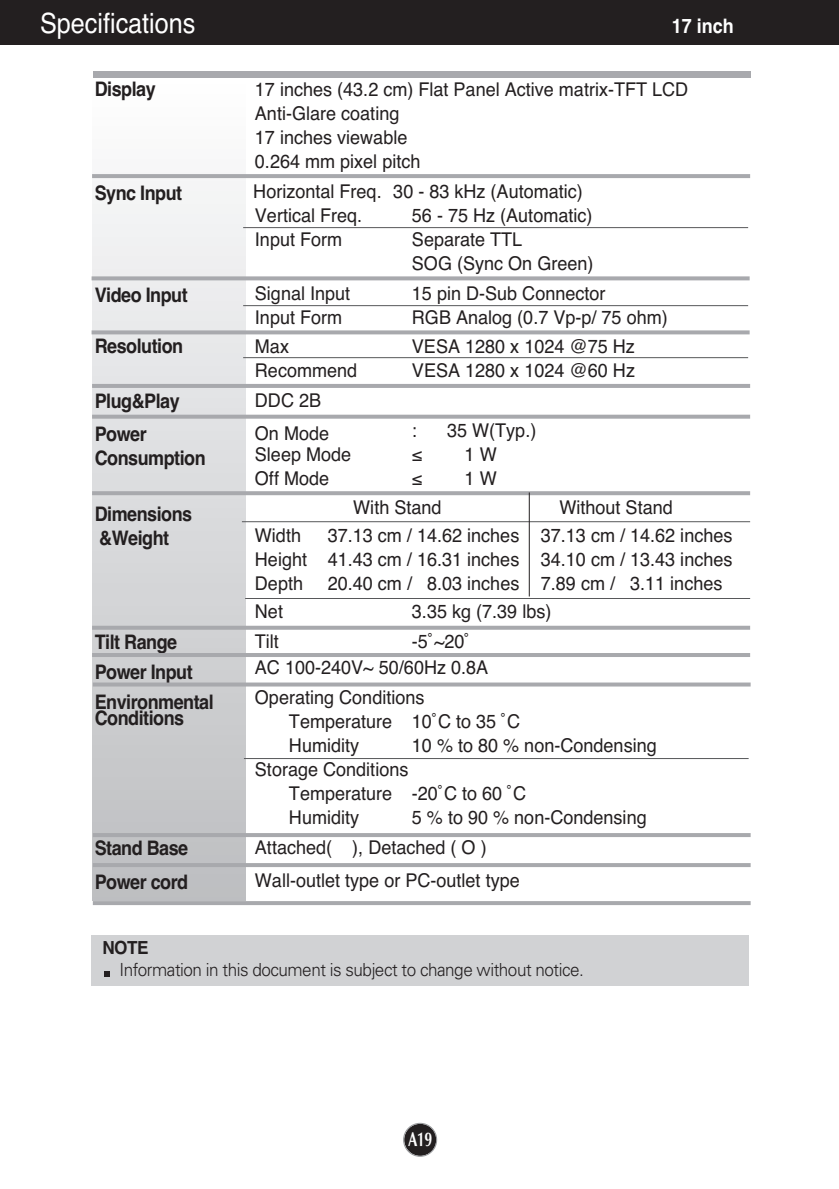
<style>
.page{position:relative;width:839px;height:1189px;background:#fff}
.page>*{position:absolute;margin:0;border:0;box-sizing:border-box;transform-origin:0 0}
.t1{font:28px "Helvetica";color:#fff;scale:.9 1}
.t2{font:700 20px/30.2px "Helvetica";letter-spacing:-.03em;color:#231f20;scale:.9 1}
.t3{font:700 20px "Helvetica";color:#fff;scale:.9 1}
.t4{font:700 20px "Optima";color:#fff;scale:.7 1}
.t5{font:19px/24px "Helvetica";color:#231f20;scale:.95 1}
.t6{font:300 18px "Univers";letter-spacing:-.03em;color:#231f20;scale:.95 1}
.t7{font:700 18px "Helvetica";color:#231f20;scale:.95 1}
</style>
<div class="page">
<div style="left:404px;top:1123px;width:32px;height:32px;background:#231f20;border-radius:50%"></div>
<div style="left:403px;top:1122px;width:34px;height:34px;border:1px solid #939598;border-radius:50%"></div>
<div style="left:0;top:0;width:839px;height:45px;background:#231f20"></div>
<div style="left:93px;top:79px;width:153px;height:822px;background:linear-gradient(to bottom,#fdfdfe,#bcbdc0)"></div>
<div style="left:91px;top:935px;width:657px;height:51px;background:#d1d2d4"></div>
<svg style="left:104px;top:971px;width:6px;height:5px"></svg>
<div style="left:93px;top:71px;width:657px;height:6px;background:#a8a9ad"></div>
<hr style="left:92px;top:174px;width:658px;height:4px;background:#a8a9ad">
<svg style="left:92px;top:276px;width:657px;height:4px;background:#b0b0b4"></svg>
<svg style="left:92px;top:330px;width:657px;height:4px;background:#b0b1b4"></svg>
<svg style="left:92px;top:415px;width:658px;height:4px;background:#aeafb2"></svg>
<svg style="left:92px;top:491px;width:658px;height:4px;background:#abacb0"></svg>
<svg style="left:92px;top:626px;width:658px;height:4px;background:#acadb1"></svg>
<hr style="left:243px;top:357px;width:505px;height:1px;background:#57585a">
<hr style="left:243px;top:227px;width:505px;height:1px;background:#57585a">
<hr style="left:243px;top:305px;width:505px;height:1px;background:#57585a">
<hr style="left:92px;top:653px;width:658px;height:4px;background:#a8a9ad">
<hr style="left:245px;top:598px;width:505px;height:1px;background:#57585a">
<hr style="left:242px;top:521px;width:508px;height:1px;background:#57585a">
<hr style="left:92px;top:384px;width:658px;height:4px;background:#a8a9ad">
<svg style="left:93px;top:682px;width:657px;height:4px;background:#b1b2b6"></svg>
<hr style="left:93px;top:833px;width:657px;height:4px;background:#a8a9ad">
<hr style="left:93px;top:863px;width:657px;height:4px;background:#a8a9ad">
<hr style="left:93px;top:901px;width:657px;height:4px;background:#a8a9ad">
<hr style="left:244px;top:758px;width:504px;height:1px;background:#57585a">
<hr style="left:529px;top:492px;width:1px;height:104px;background:#231f20">
<h1 class="t1" style="left:40px;top:13px;width:174px">Specifications</h1>
<p class="t3" style="left:672px;top:19px;width:70px">17 inch</p>
<p class="t2" style="left:95px;top:76px;width:69px">Display</p>
<p class="t2" style="left:95px;top:180px;width:99px">Sync Input</p>
<p class="t2" style="left:95px;top:281px;width:105px">Video Input</p>
<p class="t2" style="left:95px;top:333px;width:100px">Resolution</p>
<p class="t2" style="left:95px;top:387px;width:96px;line-height:32.6px">Plug&amp;Play<br>Power</p>
<p class="t2" style="left:95px;top:444px;width:125px">Consumption</p>
<p class="t2" style="left:95px;top:504px;width:110px;line-height:24px">Dimensions &amp;Weight</p>
<p class="t2" style="left:95px;top:629px;width:134px">Tilt Range<br>Power Input<br>Environmental</p>
<p class="t2" style="left:95px;top:705px;width:101px">Conditions</p>
<p class="t2" style="left:95px;top:833px;width:105px;line-height:33.6px">Stand Base<br>Power cord</p>
<p class="t5" style="left:255px;top:79px;width:457px">17 inches (43.2 cm) Flat Panel Active matrix-TFT LCD<br>Anti-Glare coating<br>17 inches viewable<br>0.264 mm pixel pitch</p>
<p class="t5" style="left:253px;top:181px;width:348px">Horizontal Freq. 30 - 83 kHz (Automatic)<br>Vertical Freq.</p>
<p class="t5" style="left:412px;top:205px;width:191px">56 - 75 Hz (Automatic)</p>
<p class="t5" style="left:255px;top:229px;width:93px">Input Form</p>
<p class="t5" style="left:412px;top:229px;width:193px">Separate TTL<br>SOG (Sync On Green)</p>
<p class="t5" style="left:255px;top:283px;width:102px">Signal Input</p>
<p class="t5" style="left:412px;top:283px;width:205px">15 pin D-Sub Connector</p>
<p class="t5" style="left:255px;top:307px;width:93px">Input Form</p>
<p class="t5" style="left:412px;top:307px;width:271px">RGB Analog (0.7 Vp-p/ 75 ohm)</p>
<p class="t5" style="left:255px;top:336px;width:37px">Max</p>
<p class="t5" style="left:412px;top:336px;width:236px">VESA 1280 x 1024 @75 Hz</p>
<p class="t5" style="left:255px;top:360px;width:109px">Recommend</p>
<p class="t5" style="left:412px;top:360px;width:236px">VESA 1280 x 1024 @60 Hz</p>
<p class="t5" style="left:255px;top:386px;width:80px;line-height:32.6px">DDC 2B<br>On Mode</p>
<p class="t5" style="left:412px;top:420px;width:7px">:</p>
<p class="t5" style="left:447px;top:420px;width:95px">35 W(Typ.)</p>
<p class="t5" style="left:255px;top:444px;width:103px">Sleep Mode</p>
<p class="t5" style="left:412px;top:444px;width:12px">≤</p>
<p class="t5" style="left:464px;top:444px;width:35px">1 W</p>
<p class="t5" style="left:255px;top:468px;width:80px">Off Mode</p>
<p class="t5" style="left:412px;top:468px;width:12px">≤</p>
<p class="t5" style="left:464px;top:468px;width:35px">1 W</p>
<p class="t5" style="left:353px;top:497px;width:94px">With Stand</p>
<p class="t5" style="left:559px;top:497px;width:121px">Without Stand</p>
<p class="t5" style="left:255px;top:525px;width:50px">Width</p>
<p class="t5" style="left:255px;top:525px;width:504px;text-align:justify;text-indent:73px">37.13 cm / 14.62 inches 37.13 cm / 14.62 inches Height 41.43 cm / 16.31 inches 34.10 cm / 13.43 inches Depth</p>
<p class="t5" style="left:328px;top:573px;width:417px">20.40 cm / 8.03 inches 7.89 cm / 3.11 inches</p>
<p class="t5" style="left:255px;top:601px;width:31px">Net</p>
<p class="t5" style="left:412px;top:601px;width:148px">3.35 kg (7.39 lbs)</p>
<p class="t5" style="left:255px;top:631px;width:27px">Tilt</p>
<p class="t5" style="left:255px;top:630px;width:247px;line-height:26px;text-indent:157px">-5˚~20˚<br>AC 100-240V~ 50/60Hz 0.8A</p>
<p class="t5" style="left:289px;top:687px;width:245px;text-indent:-34px">Operating Conditions<br>Temperature 10˚C to 35 ˚C<br>Humidity</p>
<p class="t5" style="left:412px;top:735px;width:259px">10 % to 80 % non-Condensing</p>
<p class="t5" style="left:289px;top:759px;width:251px;text-indent:-34px">Storage Conditions<br>Temperature -20˚C to 60 ˚C<br>Humidity</p>
<p class="t5" style="left:255px;top:804px;width:414px;line-height:29.6px;text-indent:157px">5 % to 90 % non-Condensing<br>Attached( ), Detached ( O )</p>
<p class="t5" style="left:255px;top:870px;width:280px">Wall-outlet type or PC-outlet type</p>
<p class="t7" style="left:102px;top:941px;width:50px">NOTE</p>
<p class="t6" style="left:119px;top:963px;width:490px">Information in this document is subject to change without notice.</p>
<p class="t4" style="left:408px;top:1131px;width:36px">A19</p>
</div>
